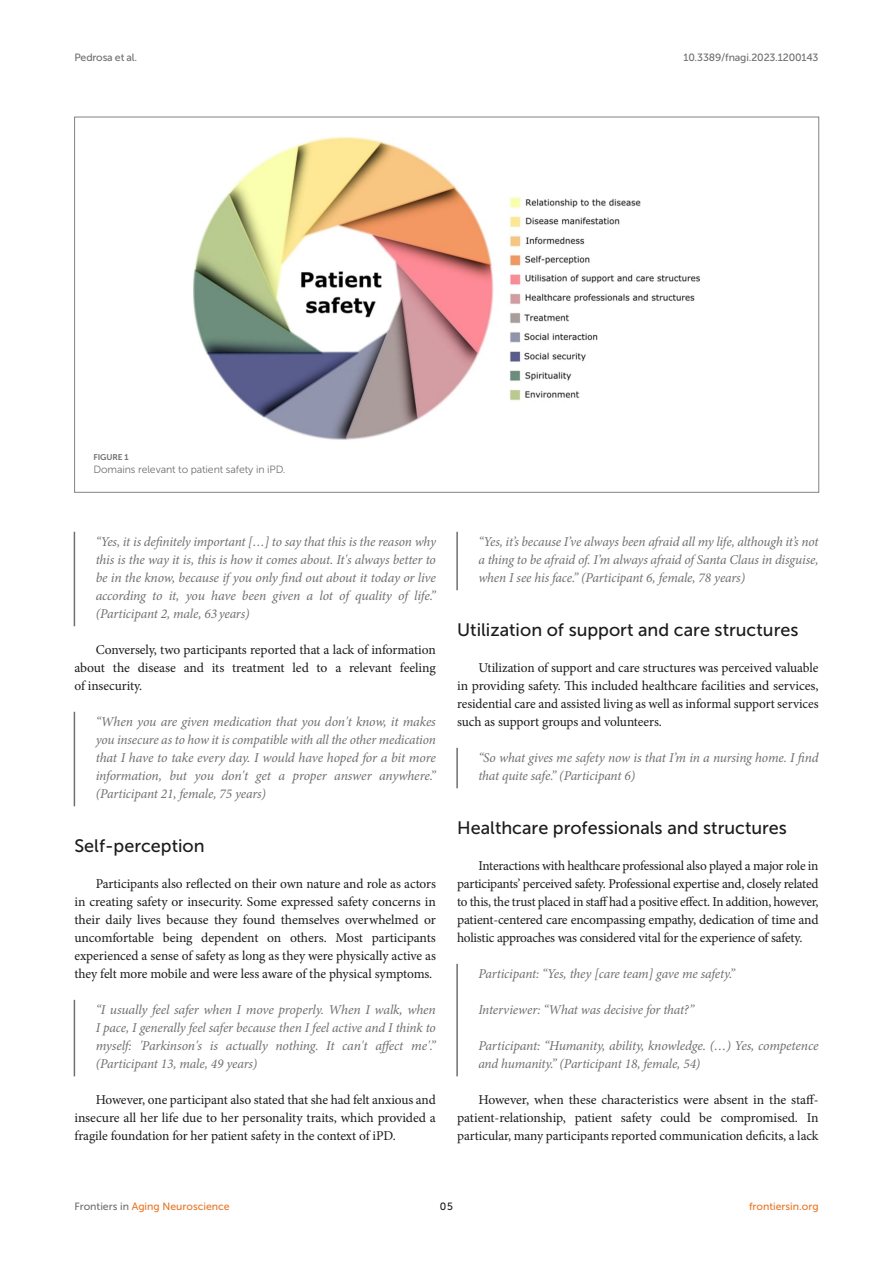
<style>
.page{position:relative;width:893px;height:1263px;background:#fff}
.page>*{position:absolute;margin:0;border:0;box-sizing:border-box;transform-origin:0 0}
.HEAD_2{font:18px "Museo Sans 500";color:#1b1c1b}
.BLOCK_QTN{font:italic 13.5px/18px "Minion Pro";letter-spacing:-.01em;color:#706f70;text-align:justify}
.TEXT_FLUSH{font:13.5px/18px "Minion Pro";letter-spacing:-.015em;color:#1b1c1b;text-align:justify}
.TEXT{font:13.5px/18px "Minion Pro";letter-spacing:-.005em;color:#1b1c1b;text-align:justify}
.BLOCK_QTN_ABV{font:italic 13.5px "Minion Pro";letter-spacing:-.01em;color:#706f70}
.t1{font:10.5px "Museo Sans 500";color:#e87626}
.t2{font:10.5px "Museo Sans 500";letter-spacing:-.015em;color:#706f70}
.FIG_LEG{font:10.5px "Museo Sans 300";letter-spacing:-.01em;color:#706f70}
.t3{font:10.5px "Museo Sans 500";color:#1b1c1b}
.FIG_HD{font:8.25px "Museo Sans 700";letter-spacing:-.01em;color:#706f70}
.s1{color:#706f70}
</style>
<div class="page">
<hr style="left:74px;top:532px;width:1px;height:94px;background:#706f70">
<hr style="left:74px;top:712px;width:1px;height:94px;background:#706f70">
<hr style="left:74px;top:1000px;width:1px;height:76px;background:#706f70">
<hr style="left:456px;top:532px;width:2px;height:58px;background:#706f70">
<hr style="left:456px;top:748px;width:2px;height:40px;background:#706f70">
<hr style="left:456px;top:964px;width:2px;height:112px;background:#706f70">
<img style="left:193px;top:137px;width:507px;height:303px">
<p class="t2" style="left:74px;top:51px;width:64px">Pedrosa et al.</p>
<p class="t2" style="left:683px;top:51px;width:137px">10.3389/fnagi.2023.1200143</p>
<p class="FIG_HD" style="left:94px;top:452px;width:37px">FIGURE 1</p>
<p class="FIG_LEG" style="left:94px;top:464px;width:194px">Domains relevant to patient safety in iPD.</p>
<p class="BLOCK_QTN" style="left:96px;top:533px;width:342px">“Yes, it is definitely important […] to say that this is the reason why this is the way it is, this is how it comes about. It's always better to be in the know, because if you only find out about it today or live according to it, you have been given a lot of quality of life.” (Participant 2, male, 63years)</p>
<p class="TEXT" style="left:74px;top:641px;width:363px;text-indent:21px">Conversely, two participants reported that a lack of information about the disease and its treatment led to a relevant feeling of insecurity.</p>
<p class="BLOCK_QTN" style="left:96px;top:713px;width:342px">“When you are given medication that you don't know, it makes you insecure as to how it is compatible with all the other medication that I have to take every day. I would have hoped for a bit more information, but you don't get a proper answer anywhere.” (Participant 21, female, 75 years)</p>
<p class="HEAD_2" style="left:74px;top:836px;width:132px">Self-perception</p>
<p class="TEXT_FLUSH" style="left:74px;top:875px;width:363px;text-indent:21px">Participants also reflected on their own nature and role as actors in creating safety or insecurity. Some expressed safety concerns in their daily lives because they found themselves overwhelmed or uncomfortable being dependent on others. Most participants experienced a sense of safety as long as they were physically active as they felt more mobile and were less aware of the physical symptoms.</p>
<p class="BLOCK_QTN" style="left:96px;top:1001px;width:342px">“I usually feel safer when I move properly. When I walk, when I pace, I generally feel safer because then I feel active and I think to myself: 'Parkinson's is actually nothing. It can't affect me'.” (Participant 13, male, 49 years)</p>
<p class="TEXT" style="left:74px;top:1091px;width:363px;text-indent:21px">However, one participant also stated that she had felt anxious and insecure all her life due to her personality traits, which provided a fragile foundation for her patient safety in the context of iPD.</p>
<p class="BLOCK_QTN" style="left:478px;top:533px;width:342px">“Yes, it’s because I’ve always been afraid all my life, although it’s not a thing to be afraid of. I’m always afraid of Santa Claus in disguise, when I see his face.” (Participant 6, female, 78 years)</p>
<p class="HEAD_2" style="left:457px;top:620px;width:343px">Utilization of support and care structures</p>
<p class="TEXT_FLUSH" style="left:457px;top:659px;width:363px;text-indent:21px">Utilization of support and care structures was perceived valuable in providing safety. This included healthcare facilities and services, residential care and assisted living as well as informal support services such as support groups and volunteers.</p>
<p class="BLOCK_QTN" style="left:478px;top:749px;width:342px">“So what gives me safety now is that I’m in a nursing home. I find that quite safe.” (Participant 6)</p>
<p class="HEAD_2" style="left:457px;top:818px;width:331px">Healthcare professionals and structures</p>
<p class="TEXT_FLUSH" style="left:457px;top:857px;width:363px;text-indent:21px">Interactions with healthcare professional also played a major role in participants’ perceived safety. Professional expertise and, closely related to this, the trust placed in staff had a positive effect. In addition, however, patient-centered care encompassing empathy, dedication of time and holistic approaches was considered vital for the experience of safety.</p>
<p class="BLOCK_QTN_ABV" style="left:478px;top:964px;width:258px">Participant: “Yes, they [care team] gave me safety.”</p>
<p class="BLOCK_QTN_ABV" style="left:478px;top:1000px;width:217px">Interviewer: “What was decisive for that?”</p>
<p class="BLOCK_QTN" style="left:478px;top:1037px;width:342px">Participant: “Humanity, ability, knowledge. (…) Yes, competence and humanity.” (Participant 18, female, 54)</p>
<p class="TEXT" style="left:457px;top:1091px;width:363px;text-indent:21px">However, when these characteristics were absent in the staff&shy;patient-relationship, patient safety could be compromised. In particular, many participants reported communication deficits, a lack</p>
<p class="t1" style="left:74px;top:1200px;width:157px"><span class="s1">Frontiers in</span> Aging Neuroscience</p>
<p class="t3" style="left:440px;top:1200px;width:14px">05</p>
<p class="t1" style="left:749px;top:1200px;width:71px">frontiersin.org</p>
</div>
